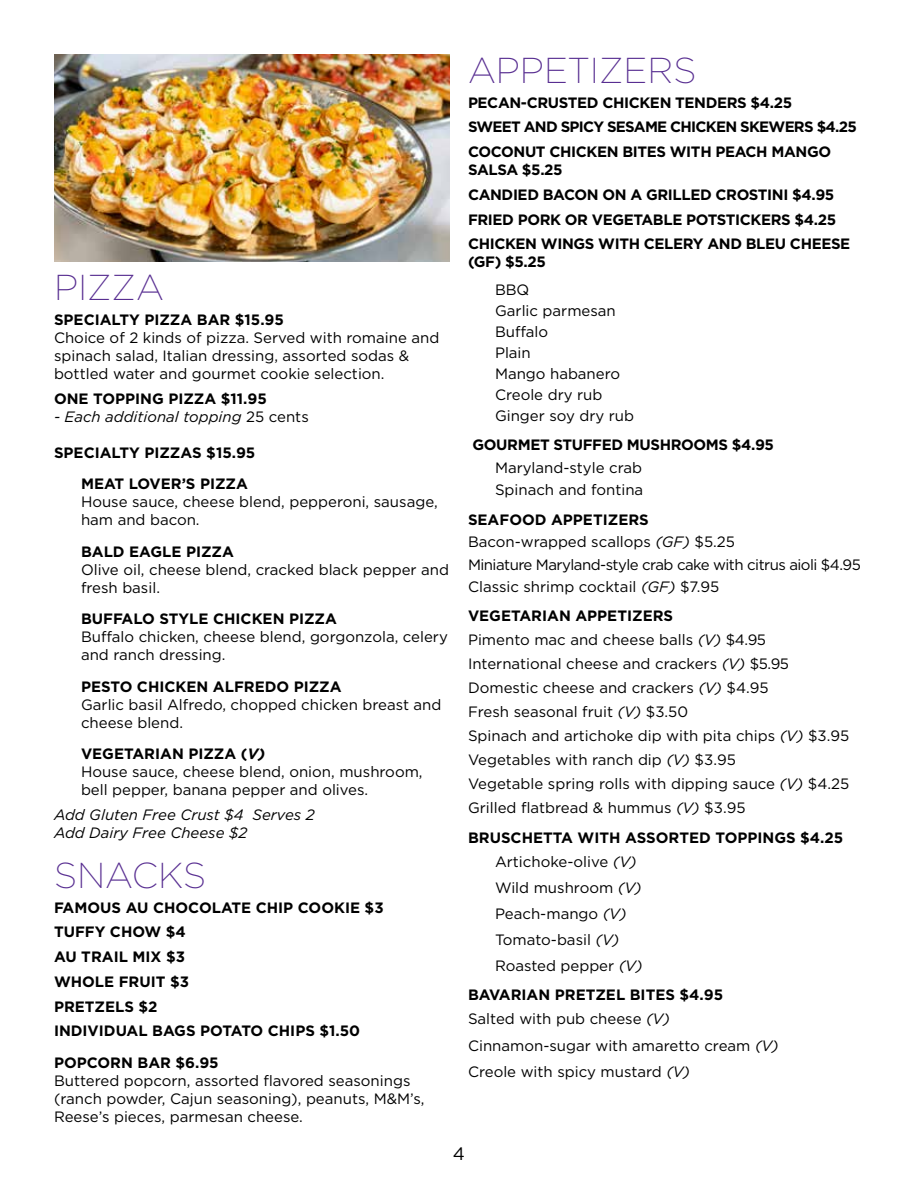
<style>
.page{position:relative;width:918px;height:1188px;background:#fff}
.page>*{position:absolute;margin:0;border:0;box-sizing:border-box;transform-origin:0 0}
.t1{font:200 36px "Gotham";color:#582e91}
.t2{font:18px "Gotham";color:#000}
.t3{font:15px/18px "Gotham";color:#000}
.t4{font:700 15px/24.8px "Gotham";color:#000}
.t5{font:700 15px/24.8px "Gotham";letter-spacing:-.025em;color:#000}
.t6{font:15px/22.5px "Gotham";letter-spacing:-.035em;color:#000}
.t7{font:italic 15px/18px "Gotham";color:#000}
.s1{font-style:normal}
.s2{font-weight:700}
.s3{font-weight:700;font-style:italic}
.s4{font-style:italic}
.s5{font-weight:400}
.s6{font-weight:400;font-style:italic}
</style>
<div class="page">
<img style="left:54px;top:54px;width:396px;height:207px">
<h1 class="t1" style="left:54px;top:265px;width:111px">PIZZA</h1>
<p class="t4" style="left:54px;top:307px;width:231px">SPECIALTY PIZZA BAR $15.95</p>
<p class="t3" style="left:54px;top:328px;width:387px">Choice of 2 kinds of pizza. Served with romaine and spinach salad, Italian dressing, assorted sodas &amp; bottled water and gourmet cookie selection.</p>
<p class="t4" style="left:54px;top:386px;width:214px">ONE TOPPING PIZZA $11.95</p>
<p class="t7" style="left:54px;top:407px;width:256px">- Each additional topping <span class="s1">25 cents</span></p>
<p class="t4" style="left:81px;top:436px;width:176px;line-height:31.5px;text-indent:-27px">SPECIALTY PIZZAS $15.95<br>MEAT LOVER’S PIZZA</p>
<p class="t3" style="left:81px;top:493px;width:358px">House sauce, cheese blend, pepperoni, sausage, ham and bacon.</p>
<p class="t4" style="left:81px;top:539px;width:155px">BALD EAGLE PIZZA</p>
<p class="t3" style="left:81px;top:560px;width:370px">Olive oil, cheese blend, cracked black pepper and fresh basil.</p>
<p class="t4" style="left:81px;top:606px;width:258px">BUFFALO STYLE CHICKEN PIZZA</p>
<p class="t3" style="left:81px;top:628px;width:368px">Buffalo chicken, cheese blend, gorgonzola, celery and ranch dressing.</p>
<p class="t4" style="left:81px;top:674px;width:262px">PESTO CHICKEN ALFREDO PIZZA</p>
<p class="t3" style="left:81px;top:695px;width:362px">Garlic basil Alfredo, chopped chicken breast and cheese blend.</p>
<p class="t3" style="left:81px;top:745px;width:343px"><span class="s2">VEGETARIAN PIZZA (</span><span class="s3">V)<br></span>House sauce, cheese blend, onion, mushroom, bell pepper, banana pepper and olives.</p>
<p class="t7" style="left:54px;top:805px;width:262px">Add Gluten Free Crust $4 Serves 2<br>Add Dairy Free Cheese $2</p>
<h1 class="t1" style="left:54px;top:853px;width:154px">SNACKS</h1>
<p class="t4" style="left:54px;top:895px;width:331px">FAMOUS AU CHOCOLATE CHIP COOKIE $3<br>TUFFY CHOW $4<br>AU TRAIL MIX $3<br>WHOLE FRUIT $3<br>PRETZELS $2<br>INDIVIDUAL BAGS POTATO CHIPS $1.50</p>
<p class="t4" style="left:54px;top:1050px;width:166px">POPCORN BAR $6.95</p>
<p class="t3" style="left:54px;top:1071px;width:372px">Buttered popcorn, assorted flavored seasonings (ranch powder, Cajun seasoning), peanuts, M&amp;M’s,<br>Reese’s pieces, parmesan cheese.</p>
<h1 class="t1" style="left:468px;top:48px;width:230px">APPETIZERS</h1>
<p class="t5" style="left:468px;top:90px;width:390px">PECAN-CRUSTED CHICKEN TENDERS $4.25<br>SWEET AND SPICY SESAME CHICKEN SKEWERS $4.25<br>COCONUT CHICKEN BITES WITH PEACH MANGO</p>
<p class="t5" style="left:468px;top:157px;width:384px">SALSA $5.25<br>CANDIED BACON ON A GRILLED CROSTINI $4.95<br>FRIED PORK OR VEGETABLE POTSTICKERS $4.25<br>CHICKEN WINGS WITH CELERY AND BLEU CHEESE</p>
<p class="t5" style="left:468px;top:250px;width:79px">(GF) $5.25</p>
<p class="t3" style="left:495px;top:279px;width:141px;line-height:21px">BBQ<br>Garlic parmesan<br>Buffalo<br>Plain<br>Mango habanero<br>Creole dry rub<br>Ginger soy dry rub</p>
<p class="t5" style="left:473px;top:433px;width:303px">GOURMET STUFFED MUSHROOMS $4.95</p>
<p class="t3" style="left:495px;top:456px;width:150px;line-height:22.5px">Maryland-style crab<br>Spinach and fontina</p>
<p class="t6" style="left:468px;top:508px;width:394px"><span class="s2">SEAFOOD APPETIZERS<br></span>Bacon-wrapped scallops <span class="s4">(GF)</span> $5.25<br>Miniature Maryland-style crab cake with citrus aioli $4.95<br>Classic shrimp cocktail <span class="s4">(GF)</span> $7.95</p>
<p class="t3" style="left:468px;top:604px;width:383px;line-height:24px"><span class="s2">VEGETARIAN APPETIZERS<br></span>Pimento mac and cheese balls <span class="s4">(V)</span> $4.95<br>International cheese and crackers <span class="s4">(V)</span> $5.95<br>Domestic cheese and crackers <span class="s4">(V)</span> $4.95<br>Fresh seasonal fruit <span class="s4">(V)</span> $3.50<br>Spinach and artichoke dip with pita chips <span class="s4">(V)</span> $3.95<br>Vegetables with ranch dip <span class="s4">(V)</span> $3.95<br>Vegetable spring rolls with dipping sauce <span class="s4">(V)</span> $4.25<br>Grilled flatbread &amp; hummus <span class="s4">(V)</span> $3.95</p>
<p class="t4" style="left:495px;top:825px;width:350px;line-height:24px;text-indent:-27px">BRUSCHETTA WITH ASSORTED TOPPINGS $4.25<br><span class="s5">Artichoke-olive</span> <span class="s6">(V)</span></p>
<p class="t3" style="left:495px;top:874px;width:149px;line-height:26.1px">Wild mushroom <span class="s4">(V)<br></span>Peach-mango <span class="s4">(V)<br></span>Tomato-basil <span class="s4">(V)<br></span>Roasted pepper <span class="s4">(V)</span></p>
<p class="t4" style="left:468px;top:983px;width:257px;line-height:24px">BAVARIAN PRETZEL BITES $4.95<br><span class="s5">Salted with pub cheese</span> <span class="s6">(V)</span></p>
<p class="t3" style="left:468px;top:1032px;width:312px;line-height:26.1px">Cinnamon-sugar with amaretto cream <span class="s4">(V)<br></span>Creole with spicy mustard <span class="s4">(V)</span></p>
<p class="t2" style="left:453px;top:1142px;width:14px">4</p>
</div>
